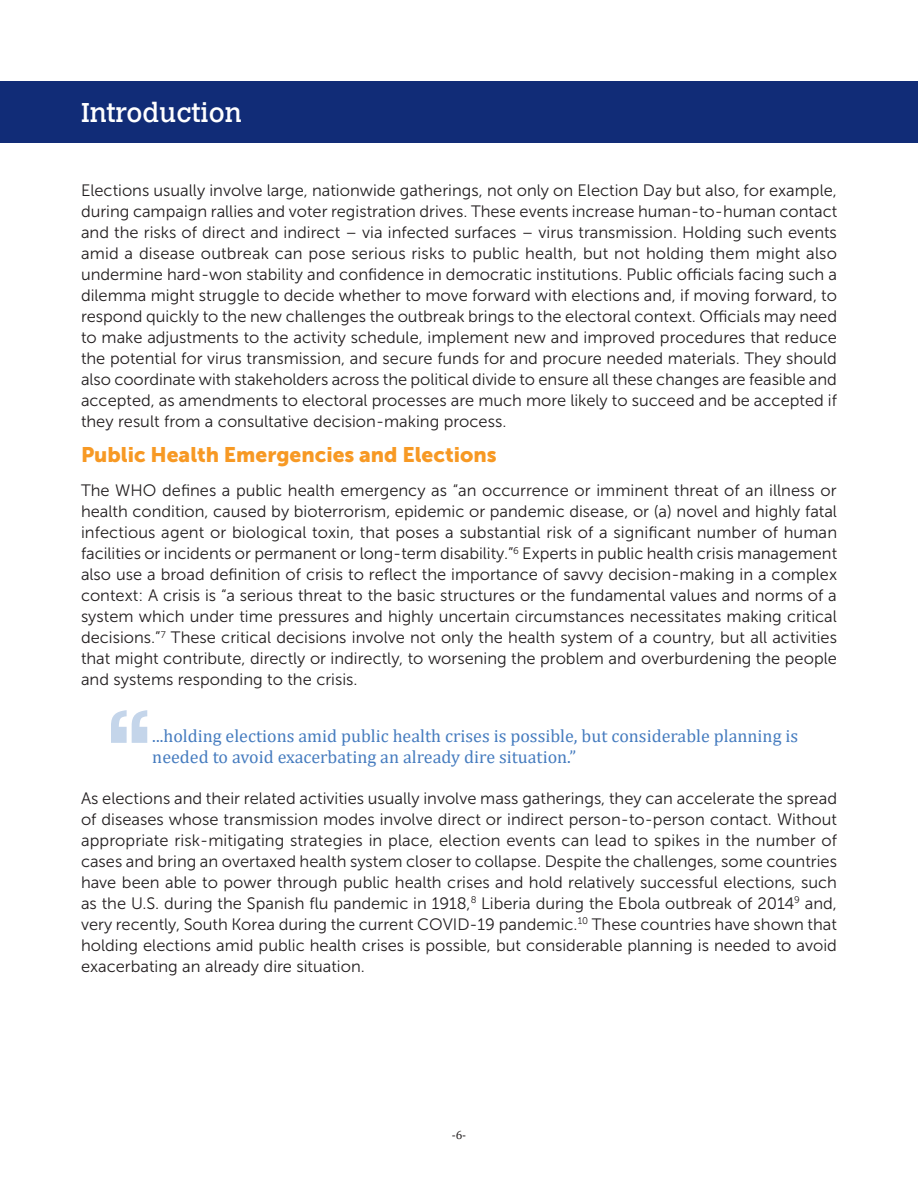
<style>
.page{position:relative;width:918px;height:1188px;background:#fff}
.page>*{position:absolute;margin:0;border:0;box-sizing:border-box;transform-origin:0 0}
.A_Head{font:27px "Calvert";color:#fff}
.module_session{font:21px "Museo Sans 900";color:#f79924}
.quote{font:18px/21px "Cambria";color:#467cbf}
.t1{font:16.5px/21px "Museo Sans 300";color:#231f20;text-align:justify}
.t2{font:12px "Cambria";color:#231f20}
</style>
<div class="page">
<div style="left:0;top:81px;width:918px;height:62px;background:#112c77"></div>
<svg style="left:111px;top:710px;width:36px;height:33px"></svg>
<p class="A_Head" style="left:81px;top:97px;width:162px">Introduction</p>
<p class="t1" style="left:81px;top:180px;width:758px">Elections usually involve large, nationwide gatherings, not only on Election Day but also, for example, during campaign rallies and voter registration drives. These events increase human-to-human contact and the risks of direct and indirect – via infected surfaces – virus transmission. Holding such events amid a disease outbreak can pose serious risks to public health, but not holding them might also undermine hard-won stability and confidence in democratic institutions. Public officials facing such a dilemma might struggle to decide whether to move forward with elections and, if moving forward, to respond quickly to the new challenges the outbreak brings to the electoral context. Officials may need to make adjustments to the activity schedule, implement new and improved procedures that reduce the potential for virus transmission, and secure funds for and procure needed materials. They should also coordinate with stakeholders across the political divide to ensure all these changes are feasible and accepted, as amendments to electoral processes are much more likely to succeed and be accepted if they result from a consultative decision-making process.</p>
<p class="module_session" style="left:81px;top:442px;width:417px">Public Health Emergencies and Elections</p>
<p class="t1" style="left:81px;top:480px;width:758px">The WHO defines a public health emergency as “an occurrence or imminent threat of an illness or health condition, caused by bioterrorism, epidemic or pandemic disease, or (a) novel and highly fatal infectious agent or biological toxin, that poses a substantial risk of a significant number of human facilities or incidents or permanent or long-term disability.”<sup>6</sup> Experts in public health crisis management also use a broad definition of crisis to reflect the importance of savvy decision-making in a complex context: A crisis is “a serious threat to the basic structures or the fundamental values and norms of a system which under time pressures and highly uncertain circumstances necessitates making critical decisions.”<sup>7</sup> These critical decisions involve not only the health system of a country, but all activities that might contribute, directly or indirectly, to worsening the problem and overburdening the people and systems responding to the crisis.</p>
<p class="quote" style="left:152px;top:726px;width:647px">...holding elections amid public health crises is possible, but considerable planning is needed to avoid exacerbating an already dire situation.”</p>
<p class="t1" style="left:81px;top:788px;width:758px">As elections and their related activities usually involve mass gatherings, they can accelerate the spread of diseases whose transmission modes involve direct or indirect person-to-person contact. Without appropriate risk-mitigating strategies in place, election events can lead to spikes in the number of cases and bring an overtaxed health system closer to collapse. Despite the challenges, some countries have been able to power through public health crises and hold relatively successful elections, such as the U.S. during the Spanish flu pandemic in 1918,<sup>8</sup> Liberia during the Ebola outbreak of 2014<sup>9</sup> and, very recently, South Korea during the current COVID-19 pandemic.<sup>10</sup> These countries have shown that holding elections amid public health crises is possible, but considerable planning is needed to avoid exacerbating an already dire situation.</p>
<p class="t2" style="left:452px;top:1128px;width:16px">-6-</p>
</div>
